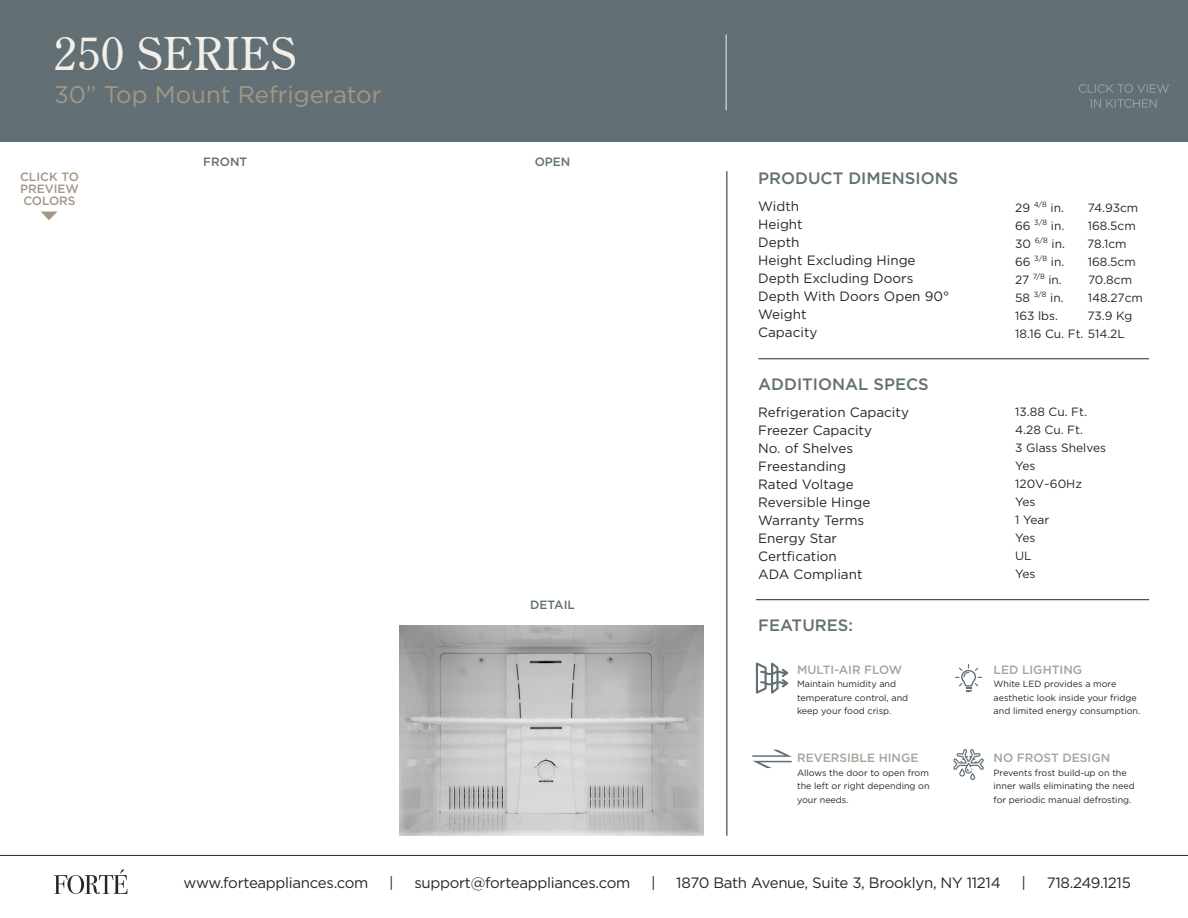
<style>
.page{position:relative;width:1188px;height:918px;background:#fff}
.page>*{position:absolute;margin:0;border:0;box-sizing:border-box;transform-origin:0 0}
.t1{font:45px "Century";letter-spacing:.025em;color:#f3efe7}
.t2{font:24px "Gotham";color:#a39785}
.t3{font:500 16.5px "Gotham";color:#627076}
.t4{font:15px "Gotham";letter-spacing:-.02em;color:#272727}
.t5{font:13.5px/18px "Gotham";color:#272727}
.t6{font:12px/18px "Gotham";color:#272727}
.t7{font:500 12px "Gotham";color:#a4a59c}
.t8{font:500 12px/12px "Gotham";color:#a39785;text-align:justify}
.t9{font:500 12px "Gotham";color:#627076}
.t10{font:9px/13.5px "Gotham";color:#272727}
</style>
<div class="page">
<div style="left:1px;top:0;width:1187px;height:141px;background:#627076"></div>
<hr style="left:726px;top:34px;width:1px;height:76px;background:#f3efe7">
<hr style="left:0;top:855px;width:1188px;height:1px;background:#272727">
<svg style="left:54px;top:870px;width:73px;height:24px"></svg>
<hr style="left:758px;top:358px;width:391px;height:1px;background:#272727">
<hr style="left:756px;top:599px;width:393px;height:1px;background:#272727">
<svg style="left:953px;top:749px;width:31px;height:31px"></svg>
<hr style="left:727px;top:171px;width:1px;height:665px;background:#272727">
<svg style="left:752px;top:750px;width:40px;height:18px"></svg>
<svg style="left:756px;top:662px;width:32px;height:32px"></svg>
<svg style="left:40px;top:211px;width:18px;height:9px"></svg>
<svg style="left:955px;top:664px;width:27px;height:28px"></svg>
<img style="left:400px;top:626px;width:303px;height:209px">
<svg style="left:1091px;top:99px;width:66px;height:9px"></svg>
<svg style="left:1079px;top:84px;width:90px;height:9px"></svg>
<h1 class="t1" style="left:54px;top:28px;width:243px">250 SERIES</h1>
<h2 class="t2" style="left:54px;top:79px;width:329px">30” Top Mount Refrigerator</h2>
<h3 class="t8" style="left:20px;top:170px;width:60px">CLICK TO PREVIEW COLORS</h3>
<h3 class="t9" style="left:203px;top:154px;width:46px">FRONT</h3>
<h3 class="t9" style="left:535px;top:154px;width:37px">OPEN</h3>
<h3 class="t9" style="left:530px;top:597px;width:46px">DETAIL</h3>
<h3 class="t3" style="left:758px;top:168px;width:202px">PRODUCT DIMENSIONS</h3>
<h3 class="t5" style="left:758px;top:197px;width:193px">Width<br>Height<br>Depth<br>Height Excluding Hinge<br>Depth Excluding Doors<br>Depth With Doors Open 90°<br>Weight<br>Capacity</h3>
<h3 class="t3" style="left:758px;top:373px;width:172px">ADDITIONAL SPECS</h3>
<h3 class="t5" style="left:758px;top:403px;width:152px">Refrigeration Capacity<br>Freezer Capacity<br>No. of Shelves<br>Freestanding<br>Rated Voltage<br>Reversible Hinge<br>Warranty Terms<br>Energy Star<br>Certfication<br>ADA Compliant</h3>
<h3 class="t3" style="left:758px;top:615px;width:96px">FEATURES:</h3>
<h3 class="t7" style="left:797px;top:662px;width:107px">MULTI-AIR FLOW</h3>
<p class="t10" style="left:797px;top:677px;width:113px">Maintain humidity and temperature control, and keep your food crisp.</p>
<h3 class="t7" style="left:797px;top:750px;width:123px">REVERSIBLE HINGE</h3>
<p class="t10" style="left:797px;top:766px;width:134px;text-align:justify">Allows the door to open from the left or right depending on your needs.</p>
<h3 class="t6" style="left:1015px;top:198px;width:50px">29 <sup>4/8</sup> in.</h3>
<h3 class="t6" style="left:1088px;top:198px;width:52px">74.93cm</h3>
<h3 class="t6" style="left:1015px;top:216px;width:51px">66 <sup>3/8</sup> in.</h3>
<h3 class="t6" style="left:1088px;top:216px;width:50px">168.5cm</h3>
<h3 class="t6" style="left:1015px;top:234px;width:51px">30 <sup>6/8</sup> in.</h3>
<h3 class="t6" style="left:1087px;top:234px;width:41px">78.1cm</h3>
<h3 class="t6" style="left:1015px;top:252px;width:51px">66 <sup>3/8</sup> in.</h3>
<h3 class="t6" style="left:1088px;top:252px;width:50px">168.5cm</h3>
<h3 class="t6" style="left:1015px;top:270px;width:48px">27 <sup>7/8</sup> in.</h3>
<h3 class="t6" style="left:1088px;top:270px;width:46px">70.8cm</h3>
<h3 class="t6" style="left:1015px;top:288px;width:50px">58 <sup>3/8</sup> in.</h3>
<h3 class="t6" style="left:1088px;top:288px;width:57px">148.27cm</h3>
<h3 class="t6" style="left:1015px;top:306px;width:44px">163 lbs.</h3>
<h3 class="t6" style="left:1015px;top:306px;width:119px;text-indent:72px">73.9 Kg<br>18.16 Cu. Ft. 514.2L</h3>
<h3 class="t6" style="left:1015px;top:402px;width:92px">13.88 Cu. Ft.<br>4.28 Cu. Ft.<br>3 Glass Shelves<br>Yes<br>120V~60Hz<br>Yes<br>1 Year<br>Yes<br>UL<br>Yes</h3>
<h3 class="t7" style="left:994px;top:662px;width:90px">LED LIGHTING</h3>
<p class="t10" style="left:994px;top:677px;width:148px">White LED provides a more aesthetic look inside your fridge and limited energy consumption.</p>
<h3 class="t7" style="left:994px;top:750px;width:118px">NO FROST DESIGN</h3>
<p class="t10" style="left:994px;top:766px;width:143px">Prevents frost build-up on the inner walls eliminating the need for periodic manual defrosting.</p>
<h3 class="t4" style="left:184px;top:873px;width:186px">www.forteappliances.com</h3>
<h3 class="t4" style="left:389px;top:873px;width:6px">|</h3>
<h3 class="t4" style="left:414px;top:873px;width:217px">support@forteappliances.com</h3>
<h3 class="t4" style="left:651px;top:873px;width:6px">|</h3>
<h3 class="t4" style="left:676px;top:873px;width:326px">1870 Bath Avenue, Suite 3, Brooklyn, NY 11214</h3>
<h3 class="t4" style="left:1021px;top:873px;width:6px">|</h3>
<h3 class="t4" style="left:1047px;top:873px;width:86px">718.249.1215</h3>
</div>
